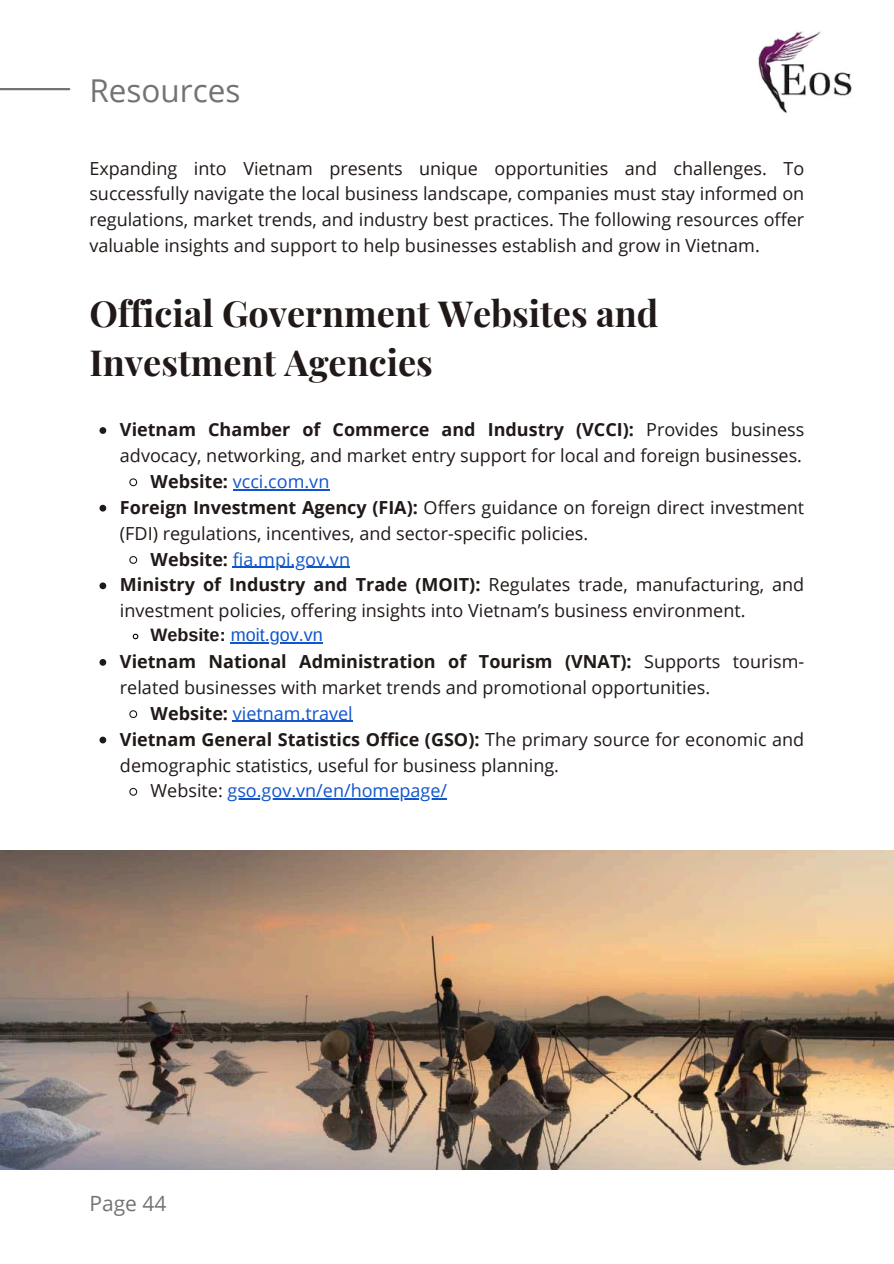
<style>
.page{position:relative;width:894px;height:1264px;background:#fff}
.page>*{position:absolute;margin:0;border:0;box-sizing:border-box;transform-origin:0 0}
.t1{font:700 36px/49.5px "Playfair Display";color:#201917}
.t2{font:31.5px "Open Sans";color:#737373}
.t3{font:21px "Open Sans";color:#737373}
.t4{font:18px/25.8px "Open Sans";color:#201917;text-align:justify}
.t5{font:700 18px "Open Sans";color:#201917}
.t6{font:18px "Open Sans";color:#15c}
.t7{font:18px "Arimo";color:#15c}
.s1{font-weight:400}
.s2{font-weight:700;color:#201917}
.s3{font-weight:700}
.s4{color:#201917}
</style>
<div class="page">
<svg style="left:99px;top:427px;width:7px;height:7px"></svg>
<svg style="left:129px;top:478px;width:9px;height:9px"></svg>
<hr style="left:233px;top:489px;width:96px;height:1px;background:#15c">
<svg style="left:99px;top:505px;width:7px;height:6px"></svg>
<svg style="left:129px;top:556px;width:9px;height:8px"></svg>
<hr style="left:233px;top:566px;width:117px;height:2px;background:#15c">
<svg style="left:99px;top:582px;width:7px;height:7px"></svg>
<svg style="left:132px;top:633px;width:7px;height:7px"></svg>
<hr style="left:230px;top:642px;width:93px;height:1px;background:#15c">
<svg style="left:99px;top:659px;width:7px;height:6px"></svg>
<svg style="left:129px;top:710px;width:9px;height:9px"></svg>
<hr style="left:233px;top:721px;width:120px;height:1px;background:#15c">
<svg style="left:99px;top:736px;width:7px;height:7px"></svg>
<svg style="left:129px;top:787px;width:9px;height:9px"></svg>
<hr style="left:227px;top:798px;width:220px;height:1px;background:#15c">
<hr style="left:0;top:88px;width:69px;height:2px;background:#737373">
<img style="left:758px;top:31px;width:94px;height:83px">
<img style="left:0;top:850px;width:893px;height:319px">
<h2 class="t2" style="left:89px;top:69px;width:153px">Resources</h2>
<p class="t4" style="left:89px;top:155px;width:716px">Expanding into Vietnam presents unique opportunities and challenges. To successfully navigate the local business landscape, companies must stay informed on regulations, market trends, and industry best practices. The following resources offer valuable insights and support to help businesses establish and grow in Vietnam.</p>
<h1 class="t1" style="left:89px;top:285px;width:570px">Official Government Websites and<br>Investment Agencies</h1>
<p class="t5" style="left:120px;top:417px;width:685px">Vietnam Chamber of Commerce and Industry (VCCI): <span class="s1">Provides business</span></p>
<p class="t4" style="left:120px;top:442px;width:683px">advocacy, networking, and market entry support for local and foreign businesses.</p>
<p class="t6" style="left:150px;top:469px;width:180px"><span class="s2">Website:</span> vcci.com.vn</p>
<p class="t4" style="left:120px;top:494px;width:685px"><span class="s3">Foreign Investment Agency (FIA):</span> Offers guidance on foreign direct investment</p>
<p class="t4" style="left:120px;top:520px;width:469px">(FDI) regulations, incentives, and sector-specific policies.</p>
<p class="t6" style="left:150px;top:546px;width:201px"><span class="s2">Website:</span> fia.mpi.gov.vn</p>
<p class="t5" style="left:120px;top:572px;width:685px">Ministry of Industry and Trade (MOIT): <span class="s1">Regulates trade, manufacturing, and</span></p>
<p class="t4" style="left:120px;top:597px;width:627px">investment policies, offering insights into Vietnam’s business environment.</p>
<p class="t7" style="left:150px;top:623px;width:174px"><span class="s2">Website:</span> moit.gov.vn</p>
<p class="t5" style="left:120px;top:648px;width:685px">Vietnam National Administration of Tourism (VNAT): <span class="s1">Supports tourism-</span></p>
<p class="t4" style="left:120px;top:674px;width:591px">related businesses with market trends and promotional opportunities.</p>
<p class="t6" style="left:150px;top:701px;width:204px"><span class="s2">Website:</span> vietnam.travel</p>
<p class="t5" style="left:120px;top:726px;width:685px">Vietnam General Statistics Office (GSO): <span class="s1">The primary source for economic and</span></p>
<p class="t4" style="left:120px;top:751px;width:440px">demographic statistics, useful for business planning.</p>
<p class="t6" style="left:150px;top:778px;width:298px"><span class="s4">Website:</span> gso.gov.vn/en/homepage/</p>
<p class="t3" style="left:89px;top:1189px;width:79px">Page 44</p>
</div>
